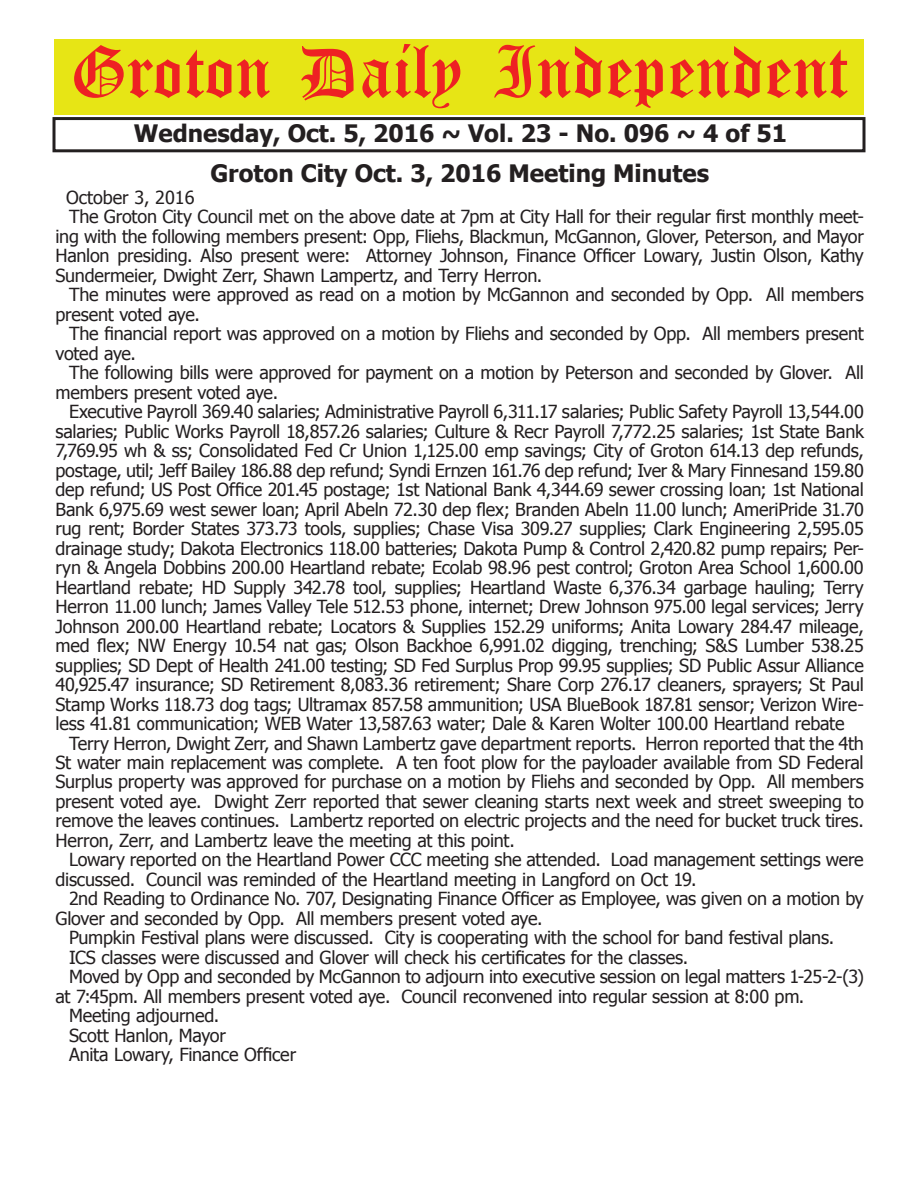
<style>
.page{position:relative;width:918px;height:1188px;background:#fff}
.page>*{position:absolute;margin:0;border:0;box-sizing:border-box;transform-origin:0 0}
.t1{font:54px "Old English Five";color:#ee2123}
.t2{font:700 24px/40px "Tahoma";color:#231f20;text-align:center}
.t3{font:18px "Tahoma";letter-spacing:-.01em;color:#231f20}
</style>
<div class="page">
<div style="left:52px;top:117px;width:814px;height:35px;border:3px solid #231f20"></div>
<div style="left:54px;top:40px;width:810px;height:75px;background:#e7e515"></div>
<h1 class="t1" style="left:70px;top:47px;width:779px">Groton Daily Independent</h1>
<h2 class="t2" style="left:134px;top:112px;width:655px">Wednesday, Oct. 5, 2016 ~ Vol. 23 - No. 096 ~ 4 of 51<br>Groton City Oct. 3, 2016 Meeting Minutes</h2>
<p class="t3" style="left:66px;top:185px;width:130px">October 3, 2016</p>
<p class="t3" style="left:69px;top:205px;width:796px">The Groton City Council met on the above date at 7pm at City Hall for their regular first monthly meet-</p>
<p class="t3" style="left:56px;top:224px;width:810px">ing with the following members present: Opp, Fliehs, Blackmun, McGannon, Glover, Peterson, and Mayor</p>
<p class="t3" style="left:56px;top:244px;width:810px">Hanlon presiding. Also present were: Attorney Johnson, Finance Officer Lowary, Justin Olson, Kathy</p>
<p class="t3" style="left:56px;top:263px;width:488px">Sundermeier, Dwight Zerr, Shawn Lampertz, and Terry Herron.</p>
<p class="t3" style="left:69px;top:283px;width:796px">The minutes were approved as read on a motion by McGannon and seconded by Opp. All members</p>
<p class="t3" style="left:56px;top:302px;width:146px">present voted aye.</p>
<p class="t3" style="left:69px;top:322px;width:796px">The financial report was approved on a motion by Fliehs and seconded by Opp. All members present</p>
<p class="t3" style="left:56px;top:341px;width:82px">voted aye.</p>
<p class="t3" style="left:69px;top:361px;width:796px">The following bills were approved for payment on a motion by Peterson and seconded by Glover. All</p>
<p class="t3" style="left:56px;top:380px;width:224px">members present voted aye.</p>
<p class="t3" style="left:69px;top:399px;width:796px">Executive Payroll 369.40 salaries; Administrative Payroll 6,311.17 salaries; Public Safety Payroll 13,544.00</p>
<p class="t3" style="left:56px;top:419px;width:810px">salaries; Public Works Payroll 18,857.26 salaries; Culture &amp; Recr Payroll 7,772.25 salaries; 1st State Bank</p>
<p class="t3" style="left:56px;top:438px;width:810px">7,769.95 wh &amp; ss; Consolidated Fed Cr Union 1,125.00 emp savings; City of Groton 614.13 dep refunds,</p>
<p class="t3" style="left:56px;top:458px;width:810px">postage, util; Jeff Bailey 186.88 dep refund; Syndi Ernzen 161.76 dep refund; Iver &amp; Mary Finnesand 159.80</p>
<p class="t3" style="left:56px;top:477px;width:810px">dep refund; US Post Office 201.45 postage; 1st National Bank 4,344.69 sewer crossing loan; 1st National</p>
<p class="t3" style="left:56px;top:497px;width:810px">Bank 6,975.69 west sewer loan; April Abeln 72.30 dep flex; Branden Abeln 11.00 lunch; AmeriPride 31.70</p>
<p class="t3" style="left:56px;top:516px;width:810px">rug rent; Border States 373.73 tools, supplies; Chase Visa 309.27 supplies; Clark Engineering 2,595.05</p>
<p class="t3" style="left:56px;top:536px;width:810px">drainage study; Dakota Electronics 118.00 batteries; Dakota Pump &amp; Control 2,420.82 pump repairs; Per-</p>
<p class="t3" style="left:56px;top:555px;width:810px">ryn &amp; Angela Dobbins 200.00 Heartland rebate; Ecolab 98.96 pest control; Groton Area School 1,600.00</p>
<p class="t3" style="left:56px;top:575px;width:810px">Heartland rebate; HD Supply 342.78 tool, supplies; Heartland Waste 6,376.34 garbage hauling; Terry</p>
<p class="t3" style="left:56px;top:594px;width:810px">Herron 11.00 lunch; James Valley Tele 512.53 phone, internet; Drew Johnson 975.00 legal services; Jerry</p>
<p class="t3" style="left:56px;top:614px;width:810px">Johnson 200.00 Heartland rebate; Locators &amp; Supplies 152.29 uniforms; Anita Lowary 284.47 mileage,</p>
<p class="t3" style="left:56px;top:633px;width:810px">med flex; NW Energy 10.54 nat gas; Olson Backhoe 6,991.02 digging, trenching; S&amp;S Lumber 538.25</p>
<p class="t3" style="left:56px;top:653px;width:810px">supplies; SD Dept of Health 241.00 testing; SD Fed Surplus Prop 99.95 supplies; SD Public Assur Alliance</p>
<p class="t3" style="left:56px;top:672px;width:810px">40,925.47 insurance; SD Retirement 8,083.36 retirement; Share Corp 276.17 cleaners, sprayers; St Paul</p>
<p class="t3" style="left:56px;top:692px;width:810px">Stamp Works 118.73 dog tags; Ultramax 857.58 ammunition; USA BlueBook 187.81 sensor; Verizon Wire-</p>
<p class="t3" style="left:56px;top:711px;width:790px">less 41.81 communication; WEB Water 13,587.63 water; Dale &amp; Karen Wolter 100.00 Heartland rebate</p>
<p class="t3" style="left:69px;top:731px;width:796px">Terry Herron, Dwight Zerr, and Shawn Lambertz gave department reports. Herron reported that the 4th</p>
<p class="t3" style="left:56px;top:750px;width:810px">St water main replacement was complete. A ten foot plow for the payloader available from SD Federal</p>
<p class="t3" style="left:56px;top:770px;width:810px">Surplus property was approved for purchase on a motion by Fliehs and seconded by Opp. All members</p>
<p class="t3" style="left:56px;top:789px;width:810px">present voted aye. Dwight Zerr reported that sewer cleaning starts next week and street sweeping to</p>
<p class="t3" style="left:56px;top:809px;width:810px">remove the leaves continues. Lambertz reported on electric projects and the need for bucket truck tires.</p>
<p class="t3" style="left:56px;top:828px;width:461px">Herron, Zerr, and Lambertz leave the meeting at this point.</p>
<p class="t3" style="left:69px;top:848px;width:796px">Lowary reported on the Heartland Power CCC meeting she attended. Load management settings were</p>
<p class="t3" style="left:56px;top:867px;width:643px">discussed. Council was reminded of the Heartland meeting in Langford on Oct 19.</p>
<p class="t3" style="left:69px;top:887px;width:796px">2nd Reading to Ordinance No. 707, Designating Finance Officer as Employee, was given on a motion by</p>
<p class="t3" style="left:56px;top:906px;width:489px">Glover and seconded by Opp. All members present voted aye.</p>
<p class="t3" style="left:69px;top:926px;width:767px">Pumpkin Festival plans were discussed. City is cooperating with the school for band festival plans.</p>
<p class="t3" style="left:69px;top:945px;width:621px">ICS classes were discussed and Glover will check his certificates for the classes.</p>
<p class="t3" style="left:69px;top:965px;width:796px">Moved by Opp and seconded by McGannon to adjourn into executive session on legal matters 1-25-2-(3)</p>
<p class="t3" style="left:56px;top:984px;width:750px">at 7:45pm. All members present voted aye. Council reconvened into regular session at 8:00 pm.</p>
<p class="t3" style="left:69px;top:1004px;width:152px">Meeting adjourned.</p>
<p class="t3" style="left:69px;top:1023px;width:158px">Scott Hanlon, Mayor</p>
<p class="t3" style="left:69px;top:1043px;width:229px">Anita Lowary, Finance Officer</p>
</div>
